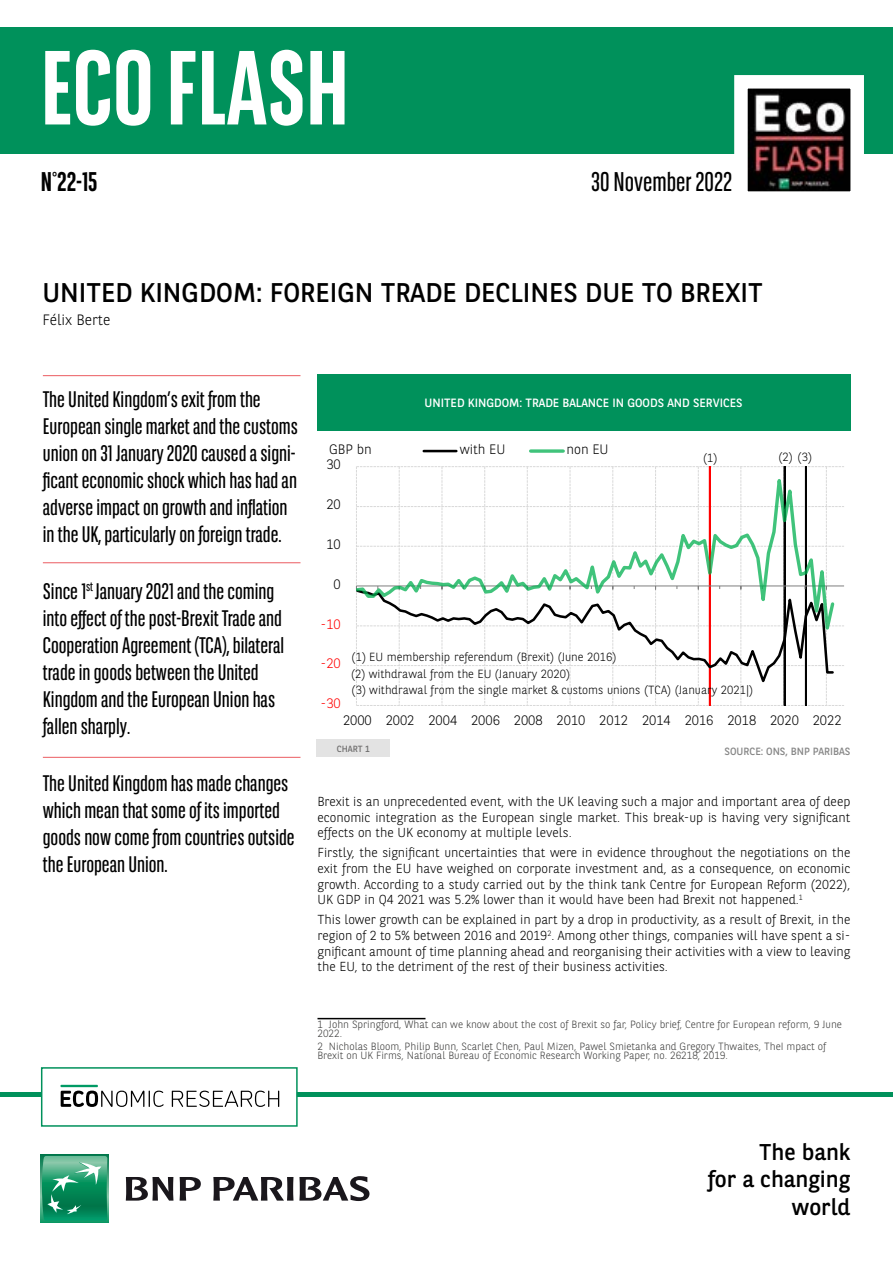
<style>
.page{position:relative;width:893px;height:1263px;background:#fff}
.page>*{position:absolute;margin:0;border:0;box-sizing:border-box;transform-origin:0 0}
.t1{font:700 105px "BNPP Sans Condensed";color:#fff}
.t2{font:27px "BNPP Sans";color:#000}
.t3{font:27px "BNPP Sans Condensed";color:#000}
.t4{font:700 27px "BNPP Sans Condensed";color:#000}
.t5{font:22.8px/27.3px "BNPP Sans";color:#000;text-align:right}
.t6{font:22.5px/27px "BNPP Sans Condensed";color:#000}
.t7{font:300 15px "BNPP Sans";color:#000}
.t8{font:300 13.65px "BNPP Sans";letter-spacing:-.01em;color:#000}
.t9{font:300 13.65px "BNPP Sans";color:#f00}
.t10{font:300 13.05px/15.6px "BNPP Sans";color:#000;text-align:justify}
.t11{font:12px "BNPP Sans";color:#fff}
.t12{font:300 11.85px "BNPP Sans";color:#000}
.t13{font:300 10.5px/9px "BNPP Sans";color:#3c3c3b}
.t14{font:10.5px "BNPP Sans";color:#878787}
.t15{font:9px "BNPP Sans";color:#706f6f}
</style>
<div class="page">
<div style="left:1px;top:27px;width:892px;height:127px;background:#00915b"></div>
<hr style="left:0;top:1093px;width:893px;height:4px;background:#00915b">
<svg style="left:41px;top:1155px;width:68px;height:68px"></svg>
<svg style="left:42px;top:1156px;width:65px;height:64px;background:#35a178"></svg>
<svg style="left:126px;top:1177px;width:47px;height:23px"></svg>
<svg style="left:180px;top:1177px;width:21px;height:23px"></svg>
<svg style="left:213px;top:1176px;width:156px;height:25px"></svg>
<svg style="left:734px;top:75px;width:130px;height:117px;background:#7b7272"></svg>
<div style="left:41px;top:1067px;width:257px;height:60px;background:#fff;border:2px solid #00915b"></div>
<svg style="left:172px;top:1090px;width:107px;height:17px"></svg>
<svg style="left:60px;top:1085px;width:104px;height:22px"></svg>
<hr style="left:43px;top:375px;width:257px;height:1px;background:#eb5c61">
<hr style="left:43px;top:562px;width:257px;height:1px;background:#eb5c61">
<hr style="left:43px;top:757px;width:257px;height:1px;background:#eb5c61">
<svg style="left:356px;top:466px;width:488px;height:240px"></svg>
<svg style="left:356px;top:650px;width:479px;height:38px"></svg>
<svg style="left:356px;top:467px;width:481px;height:183px"></svg>
<hr style="left:424px;top:450px;width:32px;height:2px;background:#000">
<hr style="left:531px;top:449px;width:32px;height:4px;background:#00b050;opacity:.75">
<div style="left:317px;top:374px;width:533px;height:57px;background:#00915b"></div>
<div style="left:317px;top:739px;width:73px;height:18px;background:#e3e3e3"></div>
<hr style="left:317px;top:1018px;width:108px;height:1px;background:#000">
<h1 class="t1" style="left:41px;top:27px;width:310px">ECO FLASH</h1>
<h2 class="t4" style="left:41px;top:166px;width:58px">N°22-15</h2>
<h2 class="t3" style="left:591px;top:165px;width:143px">30 November 2022</h2>
<h2 class="t2" style="left:42px;top:275px;width:722px">UNITED KINGDOM: FOREIGN TRADE DECLINES DUE TO BREXIT</h2>
<p class="t7" style="left:42px;top:309px;width:69px">Félix Berte</p>
<h3 class="t6" style="left:43px;top:385px;width:256px">The United Kingdom’s exit from the European single market and the customs union on 31 January 2020 caused a signi&shy;ficant economic shock which has had an adverse impact on growth and inflation in the UK, particularly on foreign trade.</h3>
<h3 class="t6" style="left:43px;top:577px;width:243px">Since 1<sup>st</sup> January 2021 and the coming into effect of the post-Brexit Trade and Cooperation Agreement (TCA), bilateral trade in goods between the United Kingdom and the European Union has fallen sharply.</h3>
<h3 class="t6" style="left:43px;top:769px;width:253px">The United Kingdom has made changes which mean that some of its imported goods now come from countries outside the European Union.</h3>
<p class="t11" style="left:425px;top:395px;width:319px">UNITED KINGDOM: TRADE BALANCE IN GOODS AND SERVICES</p>
<p class="t8" style="left:329px;top:440px;width:44px">GBP bn</p>
<p class="t8" style="left:460px;top:440px;width:47px">with EU</p>
<p class="t8" style="left:567px;top:440px;width:43px">non EU</p>
<p class="t8" style="left:326px;top:455px;width:16px">30</p>
<p class="t8" style="left:326px;top:495px;width:16px">20</p>
<p class="t8" style="left:326px;top:535px;width:16px">10</p>
<p class="t8" style="left:333px;top:575px;width:9px">0</p>
<p class="t9" style="left:320px;top:614px;width:22px">-10</p>
<p class="t12" style="left:703px;top:450px;width:16px">(1)</p>
<p class="t9" style="left:320px;top:654px;width:22px">-20</p>
<p class="t9" style="left:320px;top:694px;width:22px">-30</p>
<p class="t12" style="left:352px;top:649px;width:266px">(1) EU membership referendum (Brexit) (June 2016)</p>
<p class="t12" style="left:352px;top:682px;width:403px">(3) withdrawal from the single market &amp; customs unions (TCA) (January 2021|)</p>
<p class="t12" style="left:351px;top:665px;width:221px">(2) withdrawal from the EU (January 2020)</p>
<p class="t12" style="left:778px;top:449px;width:35px">(2) (3)</p>
<p class="t8" style="left:343px;top:711px;width:500px">2000 2002 2004 2006 2008 2010 2012 2014 2016 2018 2020 2022</p>
<p class="t15" style="left:337px;top:742px;width:35px">CHART 1</p>
<p class="t14" style="left:724px;top:744px;width:127px">SOURCE: ONS, BNP PARIBAS</p>
<p class="t10" style="left:317px;top:793px;width:534px">Brexit is an unprecedented event, with the UK leaving such a major and important area of deep economic integration as the European single market. This break-up is having very significant effects on the UK economy at multiple levels.</p>
<p class="t10" style="left:317px;top:844px;width:534px">Firstly, the significant uncertainties that were in evidence throughout the negotiations on the exit from the EU have weighed on corporate investment and, as a consequence, on economic growth. According to a study carried out by the think tank Centre for European Reform (2022), UK GDP in Q4 2021 was 5.2% lower than it would have been had Brexit not happened.<sup>1</sup></p>
<p class="t10" style="left:317px;top:911px;width:534px">This lower growth can be explained in part by a drop in productivity, as a result of Brexit, in the region of 2 to 5% between 2016 and 2019<sup>2</sup>. Among other things, companies will have spent a si&shy;gnificant amount of time planning ahead and reorganising their activities with a view to leaving the EU, to the detriment of the rest of their business activities.</p>
<p class="t13" style="left:317px;top:1019px;width:526px">1 John Springford, What can we know about the cost of Brexit so far, Policy brief, Centre for European reform, 9 June<br>2022.</p>
<p class="t13" style="left:317px;top:1041px;width:510px">2 Nicholas Bloom, Philip Bunn, Scarlet Chen, Paul Mizen, Pawel Smietanka and Gregory Thwaites, TheI mpact of<br>Brexit on UK Firms, National Bureau of Economic Research Working Paper, no. 26218, 2019.</p>
<h3 class="t5" style="left:708px;top:1137px;width:144px">The bank<br>for a changing world</h3>
</div>
